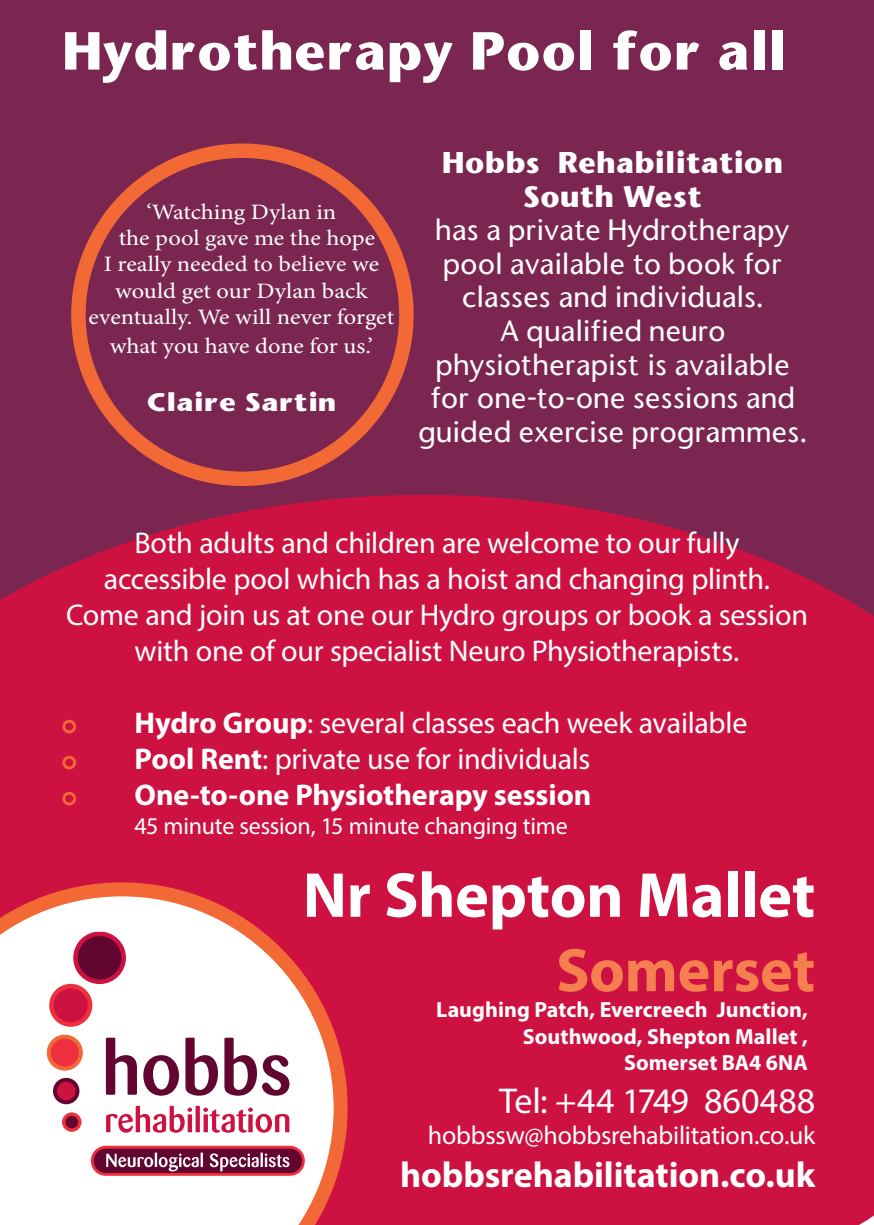
<style>
.page{position:relative;width:874px;height:1225px;background:#fff}
.page>*{position:absolute;margin:0;border:0;box-sizing:border-box;transform-origin:0 0}
.t1{font:700 64px "Myriad Pro";letter-spacing:-.005em;color:#fff}
.t2{font:700 62px "Myriad Pro";letter-spacing:-.005em;color:#f57f4f}
.t3{font:700 50px "Stone Sans";color:#fff}
.t4{font:700 36px "Myriad Pro";letter-spacing:-.005em;color:#fff}
.t5{font:36px "Myriad Pro";letter-spacing:-.005em;color:#fff}
.t6{font:30px/36px "Myriad Pro";letter-spacing:-.01em;color:#fff;text-align:center}
.t7{font:700 30px "Myriad Pro";letter-spacing:-.005em;color:#fff}
.t8{font:500 28px/33.6px "Stone Sans";letter-spacing:.005em;color:#fff;text-align:center}
.t9{font:700 28px/33.6px "Stone Sans";color:#fff;text-align:center}
.t10{font:26px "Myriad Pro";letter-spacing:-.01em;color:#fff}
.t11{font:24px "Myriad Pro";letter-spacing:-.01em;color:#fff}
.t12{font:700 24px "Stone Sans";color:#fff;scale:1.11 1}
.t13{font:22px/26.4px "Minion Pro";letter-spacing:-.005em;color:#fff;text-align:center;scale:1.11 1}
.t14{font:700 22px "Myriad Pro";color:#fff}
.s1{font-weight:700}
</style>
<div class="page">
<div style="left:0;top:0;width:873px;height:621px;background:#7b2651"></div>
<div style="left:0;top:495px;width:873px;height:730px;background:#cd1141"></div>
<div style="left:71px;top:143px;width:342px;height:343px;border:14px solid #f26935;border-radius:50%"></div>
<div style="left:64px;top:721px;width:11px;height:11px;background:#cd1141;border-radius:50%"></div>
<div style="left:62px;top:720px;width:14px;height:13px;border:3px solid #f26935;border-radius:50%"></div>
<div style="left:64px;top:757px;width:11px;height:11px;background:#cd1141;border-radius:50%"></div>
<div style="left:62px;top:756px;width:14px;height:13px;border:3px solid #f26935;border-radius:50%"></div>
<div style="left:64px;top:793px;width:11px;height:11px;background:#cd1141;border-radius:50%"></div>
<div style="left:62px;top:792px;width:14px;height:13px;border:3px solid #f26935;border-radius:50%"></div>
<svg style="left:0;top:882px;width:347px;height:343px"></svg>
<p class="t3" style="left:62px;top:17px;width:724px">Hydrotherapy Pool for all</p>
<p class="t13" style="left:146px;top:198px;width:172px">‘Watching Dylan in</p>
<p class="t13" style="left:104px;top:225px;width:249px">the pool gave me the hope<br>I really needed to believe we would get our Dylan back</p>
<p class="t13" style="left:89px;top:303px;width:277px;line-height:28.8px">eventually. We will never forget what you have done for us.’</p>
<p class="t12" style="left:147px;top:385px;width:172px">Claire Sartin</p>
<p class="t9" style="left:442px;top:146px;width:342px">Hobbs Rehabilitation<br>South West</p>
<p class="t8" style="left:435px;top:213px;width:355px">has a private Hydrotherapy pool available to book for classes and individuals.</p>
<p class="t8" style="left:499px;top:314px;width:227px">A qualified neuro</p>
<p class="t8" style="left:418px;top:348px;width:390px">physiotherapist is available for one-to-one sessions and guided exercise programmes.</p>
<p class="t6" style="left:134px;top:525px;width:606px">Both adults and children are welcome to our fully</p>
<p class="t6" style="left:104px;top:561px;width:667px">accessible pool which has a hoist and changing plinth.</p>
<p class="t6" style="left:66px;top:597px;width:743px">Come and join us at one our Hydro groups or book a session with one of our specialist Neuro Physiotherapists.</p>
<p class="t6" style="left:134px;top:705px;width:614px"><span class="s1">Hydro Group</span>: several classes each week available</p>
<p class="t6" style="left:134px;top:741px;width:457px"><span class="s1">Pool Rent</span>: private use for individuals</p>
<p class="t7" style="left:134px;top:775px;width:458px">One-to-one Physiotherapy session</p>
<p class="t11" style="left:134px;top:811px;width:434px">45 minute session, 15 minute changing time</p>
<p class="t1" style="left:302px;top:853px;width:514px">Nr Shepton Mallet</p>
<p class="t2" style="left:555px;top:930px;width:260px">Somerset</p>
<p class="t14" style="left:436px;top:995px;width:373px">Laughing Patch, Evercreech Junction,</p>
<p class="t14" style="left:522px;top:1022px;width:286px">Southwood, Shepton Mallet ,</p>
<p class="t14" style="left:623px;top:1048px;width:185px">Somerset BA4 6NA</p>
<p class="t5" style="left:499px;top:1078px;width:317px">Tel: +44 1749 860488</p>
<p class="t10" style="left:427px;top:1119px;width:389px">hobbssw@hobbsrehabilitation.co.uk</p>
<p class="t4" style="left:400px;top:1151px;width:416px">hobbsrehabilitation.co.uk</p>
</div>
